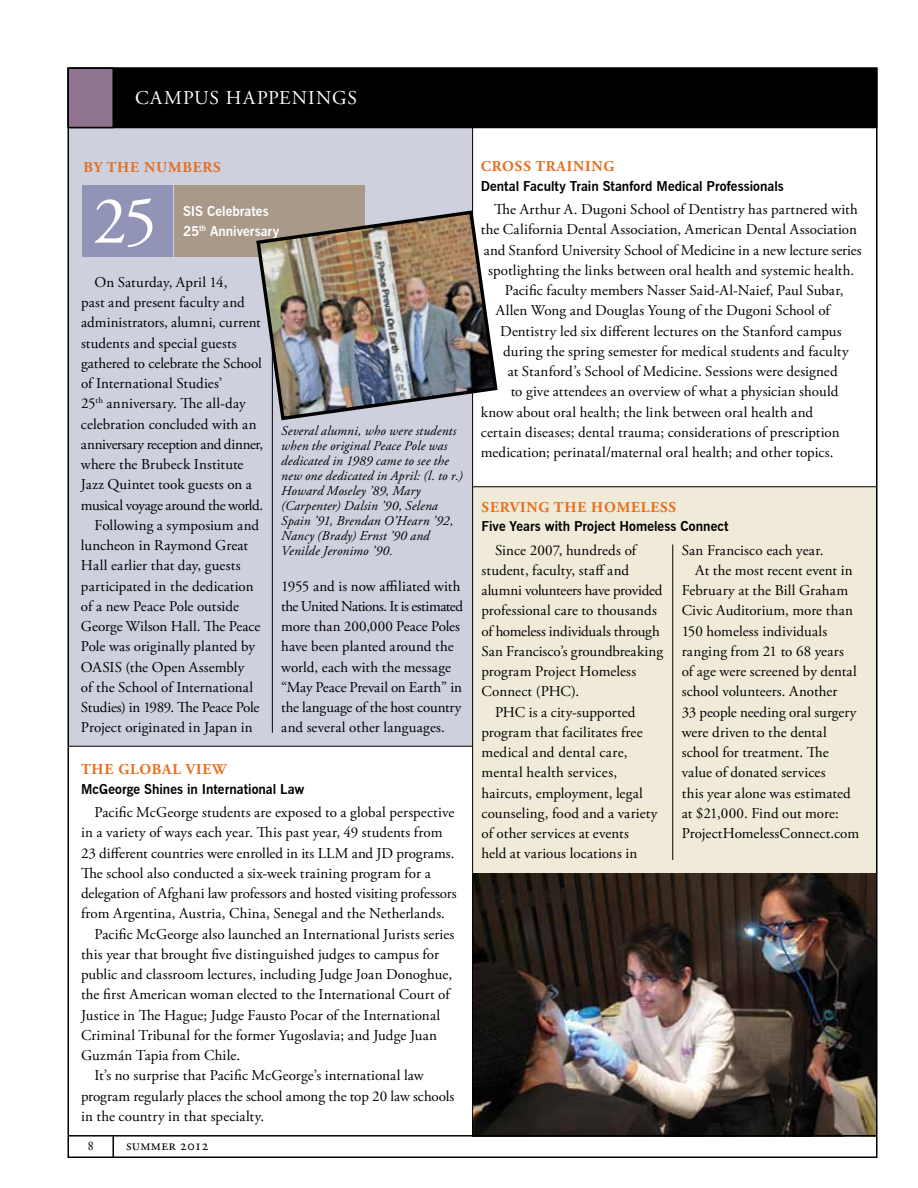
<style>
.page{position:relative;width:918px;height:1188px;background:#fff}
.page>*{position:absolute;margin:0;border:0;box-sizing:border-box;transform-origin:0 0}
.t1{font:67.5px "Adobe Garamond Pro";color:#fff}
.t2{font:19.5px "Adobe Garamond Pro";color:#fff}
.t3{font:15px/20.2px "Adobe Garamond Pro";letter-spacing:.005em;color:#000}
.t4{font:15px "Adobe Garamond Pro";letter-spacing:-.02em;color:#000}
.t5{font:700 15px "Adobe Garamond Pro";letter-spacing:.055em;color:#e76f1f}
.t6{font:15px "Adobe Garamond Pro";letter-spacing:-.03em;color:#000}
.t7{font:15px "Adobe Garamond Pro";letter-spacing:-.025em;color:#000}
.t8{font:15px "Adobe Garamond Pro";letter-spacing:.025em;color:#000}
.t9{font:italic 13.5px/15px "Adobe Garamond Pro";letter-spacing:.01em;color:#000}
.t10{font:700 13.5px "News Gothic BT";letter-spacing:.005em;color:#000}
.t11{font:700 13.5px/19.5px "News Gothic BT";letter-spacing:.005em;color:#fff}
.t12{font:13.5px "Adobe Garamond Pro";color:#000}
</style>
<div class="page">
<hr style="left:112px;top:1136px;width:2px;height:21px;background:#000">
<div style="left:473px;top:487px;width:404px;height:649px;background:#f0ead8"></div>
<hr style="left:473px;top:486px;width:404px;height:1px;background:#000">
<div style="left:68px;top:127px;width:405px;height:619px;background:#cfd0de"></div>
<hr style="left:68px;top:746px;width:405px;height:1px;background:#000">
<div style="left:82px;top:186px;width:90px;height:71px;background:#9194b6"></div>
<div style="left:174px;top:185px;width:190px;height:72px;background:#a89989"></div>
<img style="left:473px;top:874px;width:402px;height:261px">
<hr style="left:472px;top:128px;width:1px;height:1008px;background:#000">
<hr style="left:272px;top:294px;width:1px;height:439px;background:#000">
<hr style="left:672px;top:544px;width:1px;height:316px;background:#000">
<hr style="left:68px;top:1135px;width:809px;height:2px;background:#000">
<div style="left:68px;top:68px;width:810px;height:60px;background:#000"></div>
<div style="left:68px;top:68px;width:46px;height:60px;background:#8f738f;border:2px solid #000"></div>
<img style="left:256px;top:209px;width:242px;height:213px">
<h2 class="t2" style="left:135px;top:86px;width:30px">Campus</h2>
<h2 class="t2" style="left:226px;top:86px;width:32px">Happenings</h2>
<p class="t5" style="left:83px;top:159px;width:139px">BY THE NUMBERS</p>
<h1 class="t1" style="left:93px;top:181px;width:66px">25</h1>
<p class="t11" style="left:183px;top:202px;width:98px">SIS Celebrates<br>25<sup>th</sup> Anniversary</p>
<p class="t3" style="left:94px;top:273px;width:134px">On Saturday, April 14,</p>
<p class="t3" style="left:81px;top:293px;width:165px">past and present faculty and</p>
<p class="t3" style="left:81px;top:313px;width:181px">administrators, alumni, current</p>
<p class="t3" style="left:81px;top:333px;width:157px">students and special guests</p>
<p class="t3" style="left:81px;top:354px;width:182px">gathered to celebrate the School</p>
<p class="t3" style="left:81px;top:374px;width:143px">of International Studies’</p>
<p class="t3" style="left:81px;top:394px;width:166px">25<sup>th</sup> anniversary. The all-day</p>
<p class="t3" style="left:81px;top:414px;width:177px">celebration concluded with an</p>
<p class="t4" style="left:81px;top:435px;width:184px">anniversary reception and dinner,</p>
<p class="t3" style="left:81px;top:455px;width:164px">where the Brubeck Institute</p>
<p class="t3" style="left:81px;top:475px;width:173px">Jazz Quintet took guests on a</p>
<p class="t6" style="left:81px;top:496px;width:184px">musical voyage around the world.</p>
<p class="t3" style="left:94px;top:516px;width:166px">Following a symposium and</p>
<p class="t3" style="left:81px;top:536px;width:169px">luncheon in Raymond Great</p>
<p class="t3" style="left:81px;top:556px;width:161px">Hall earlier that day, guests</p>
<p class="t3" style="left:81px;top:576px;width:174px">participated in the dedication</p>
<p class="t3" style="left:81px;top:597px;width:159px">of a new Peace Pole outside</p>
<p class="t3" style="left:81px;top:617px;width:181px">George Wilson Hall. The Peace</p>
<p class="t3" style="left:81px;top:637px;width:176px">Pole was originally planted by</p>
<p class="t3" style="left:81px;top:657px;width:165px">OASIS (the Open Assembly</p>
<p class="t3" style="left:81px;top:678px;width:174px">of the School of International</p>
<p class="t7" style="left:81px;top:698px;width:180px">Studies) in 1989. The Peace Pole</p>
<p class="t3" style="left:81px;top:718px;width:173px">Project originated in Japan in</p>
<p class="t9" style="left:281px;top:424px;width:183px">Several alumni, who were students when the original Peace Pole was dedicated in 1989 came to see the new one dedicated in April: (l. to r.)<br>Howard Moseley ’89, Mary (Carpenter) Dalsin ’90, Selena<br>Spain ’91, Brendan O’Hearn ’92,<br>Nancy (Brady) Ernst ’90 and<br>Venilde Jeronimo ’90.</p>
<p class="t3" style="left:281px;top:576px;width:183px">1955 and is now affiliated with the United Nations. It is estimated more than 200,000 Peace Poles have been planted around the world, each with the message “May Peace Prevail on Earth” in the language of the host country and several other languages.</p>
<p class="t5" style="left:81px;top:761px;width:148px">THE GLOBAL VIEW</p>
<p class="t10" style="left:81px;top:781px;width:225px">McGeorge Shines in International Law</p>
<p class="t3" style="left:94px;top:803px;width:361px">Pacific McGeorge students are exposed to a global perspective</p>
<p class="t3" style="left:81px;top:823px;width:363px">in a variety of ways each year. This past year, 49 students from</p>
<p class="t3" style="left:81px;top:843px;width:375px">23 different countries were enrolled in its LLM and JD programs.</p>
<p class="t3" style="left:81px;top:864px;width:351px">The school also conducted a six-week training program for a</p>
<p class="t3" style="left:81px;top:884px;width:377px">delegation of Afghani law professors and hosted visiting professors</p>
<p class="t3" style="left:81px;top:904px;width:366px">from Argentina, Austria, China, Senegal and the Netherlands.</p>
<p class="t3" style="left:95px;top:924px;width:361px">Pacific McGeorge also launched an International Jurists series</p>
<p class="t3" style="left:81px;top:945px;width:360px">this year that brought five distinguished judges to campus for</p>
<p class="t3" style="left:81px;top:965px;width:373px">public and classroom lectures, including Judge Joan Donoghue,</p>
<p class="t3" style="left:81px;top:985px;width:370px">the first American woman elected to the International Court of</p>
<p class="t3" style="left:81px;top:1005px;width:361px">Justice in The Hague; Judge Fausto Pocar of the International</p>
<p class="t3" style="left:81px;top:1026px;width:358px">Criminal Tribunal for the former Yugoslavia; and Judge Juan</p>
<p class="t3" style="left:81px;top:1046px;width:161px">Guzmán Tapia from Chile.</p>
<p class="t3" style="left:95px;top:1066px;width:331px">It’s no surprise that Pacific McGeorge’s international law</p>
<p class="t3" style="left:81px;top:1086px;width:375px">program regularly places the school among the top 20 law schools</p>
<p class="t3" style="left:81px;top:1107px;width:185px">in the country in that specialty.</p>
<p class="t12" style="left:87px;top:1137px;width:8px">8</p>
<p class="t3" style="left:126px;top:1135px;width:84px">summer 2012</p>
<p class="t5" style="left:481px;top:158px;width:135px">CROSS TRAINING</p>
<p class="t10" style="left:481px;top:178px;width:305px">Dental Faculty Train Stanford Medical Professionals</p>
<p class="t3" style="left:494px;top:200px;width:365px">The Arthur A. Dugoni School of Dentistry has partnered with</p>
<p class="t3" style="left:481px;top:220px;width:378px">the California Dental Association, American Dental Association</p>
<p class="t3" style="left:484px;top:240px;width:379px">and Stanford University School of Medicine in a new lecture series</p>
<p class="t3" style="left:488px;top:261px;width:368px">spotlighting the links between oral health and systemic health.</p>
<p class="t3" style="left:505px;top:281px;width:340px">Pacific faculty members Nasser Said-Al-Naief, Paul Subar,</p>
<p class="t3" style="left:496px;top:301px;width:336px">Allen Wong and Douglas Young of the Dugoni School of</p>
<p class="t3" style="left:500px;top:321px;width:343px">Dentistry led six different lectures on the Stanford campus</p>
<p class="t3" style="left:503px;top:342px;width:347px">during the spring semester for medical students and faculty</p>
<p class="t3" style="left:508px;top:362px;width:331px">at Stanford’s School of Medicine. Sessions were designed</p>
<p class="t3" style="left:511px;top:382px;width:329px">to give attendees an overview of what a physician should</p>
<p class="t3" style="left:481px;top:402px;width:334px">know about oral health; the link between oral health and</p>
<p class="t3" style="left:481px;top:423px;width:360px">certain diseases; dental trauma; considerations of prescription</p>
<p class="t3" style="left:481px;top:443px;width:354px">medication; perinatal/maternal oral health; and other topics.</p>
<p class="t5" style="left:482px;top:498px;width:196px">SERVING THE HOMELESS</p>
<p class="t10" style="left:482px;top:518px;width:249px">Five Years with Project Homeless Connect</p>
<p class="t3" style="left:495px;top:540px;width:143px">Since 2007, hundreds of</p>
<p class="t3" style="left:482px;top:561px;width:149px">student, faculty, staff and</p>
<p class="t4" style="left:482px;top:581px;width:182px">alumni volunteers have provided</p>
<p class="t3" style="left:482px;top:601px;width:177px">professional care to thousands</p>
<p class="t3" style="left:482px;top:621px;width:180px">of homeless individuals through</p>
<p class="t3" style="left:482px;top:642px;width:183px">San Francisco’s groundbreaking</p>
<p class="t3" style="left:482px;top:662px;width:156px">program Project Homeless</p>
<p class="t3" style="left:482px;top:682px;width:99px">Connect (PHC).</p>
<p class="t3" style="left:495px;top:702px;width:142px">PHC is a city-supported</p>
<p class="t3" style="left:482px;top:723px;width:163px">program that facilitates free</p>
<p class="t8" style="left:482px;top:743px;width:148px">medical and dental care,</p>
<p class="t3" style="left:482px;top:763px;width:137px">mental health services,</p>
<p class="t3" style="left:482px;top:783px;width:163px">haircuts, employment, legal</p>
<p class="t3" style="left:482px;top:804px;width:178px">counseling, food and a variety</p>
<p class="t3" style="left:482px;top:824px;width:149px">of other services at events</p>
<p class="t3" style="left:482px;top:844px;width:157px">held at various locations in</p>
<p class="t3" style="left:682px;top:540px;width:143px">San Francisco each year.</p>
<p class="t3" style="left:695px;top:561px;width:159px">At the most recent event in</p>
<p class="t3" style="left:682px;top:581px;width:168px">February at the Bill Graham</p>
<p class="t3" style="left:682px;top:601px;width:173px">Civic Auditorium, more than</p>
<p class="t3" style="left:682px;top:621px;width:147px">150 homeless individuals</p>
<p class="t3" style="left:682px;top:642px;width:164px">ranging from 21 to 68 years</p>
<p class="t3" style="left:682px;top:662px;width:177px">of age were screened by dental</p>
<p class="t3" style="left:682px;top:682px;width:157px">school volunteers. Another</p>
<p class="t3" style="left:682px;top:702px;width:176px">33 people needing oral surgery</p>
<p class="t3" style="left:682px;top:723px;width:147px">were driven to the dental</p>
<p class="t3" style="left:682px;top:743px;width:148px">school for treatment. The</p>
<p class="t3" style="left:682px;top:763px;width:145px">value of donated services</p>
<p class="t3" style="left:682px;top:783px;width:171px">this year alone was estimated</p>
<p class="t3" style="left:682px;top:804px;width:159px">at $21,000. Find out more:</p>
<p class="t3" style="left:682px;top:824px;width:179px">ProjectHomelessConnect.com</p>
</div>
